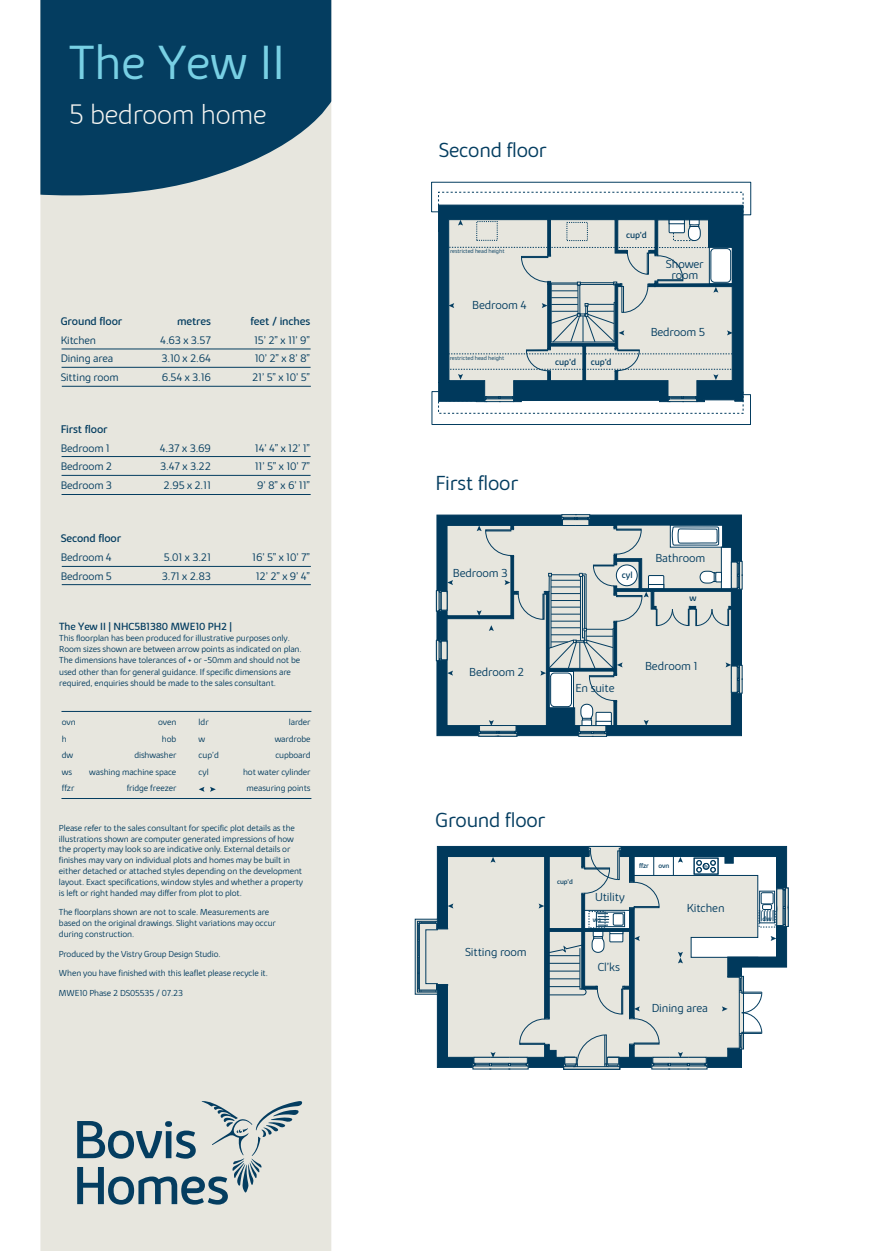
<style>
.page{position:relative;width:881px;height:1251px;background:#fff}
.page>*{position:absolute;margin:0;border:0;box-sizing:border-box;transform-origin:0 0}
.t1{font:300 49.5px "Bovis Sans";color:#78d0e4}
.t2{font:200 28.5px "Bovis Sans";letter-spacing:-.01em;color:#f5f5f2}
.t3{font:300 21px "Bovis Sans";letter-spacing:-.01em;color:#043d60}
.t4{font:300 12px/10.5px "Bovis Sans";letter-spacing:-.01em;color:#043d60;text-align:center}
.t5{font:300 11.25px "Bovis Sans";letter-spacing:-.01em;color:#043d60}
.t6{font:11.25px "Bovis Sans";letter-spacing:-.01em;color:#043d60}
.t7{font:10.5px "Bovis Sans";letter-spacing:-.01em;color:#043d60}
.t8{font:300 9px/16.5px "Bovis Sans";letter-spacing:-.01em;color:#043d60}
.t9{font:9px "Bovis Sans";letter-spacing:-.01em;color:#043d60}
.t10{font:6.75px "Bovis Sans";letter-spacing:-.01em;color:#043d60}
.t11{font:300 6px "Bovis Sans";letter-spacing:-.01em;color:#043d60}
</style>
<div class="page">
<div style="left:40px;top:200px;width:291px;height:1050px;background:#e7e6de"></div>
<svg style="left:40px;top:0;width:291px;height:200px;fill:#043d60"></svg>
<svg style="left:77px;top:1099px;width:225px;height:105px"></svg>
<hr style="left:61px;top:711px;width:250px;height:1px;background:#043d60">
<hr style="left:61px;top:798px;width:250px;height:1px;background:#043d60">
<svg style="left:199px;top:786px;width:5px;height:5px"></svg>
<svg style="left:210px;top:786px;width:6px;height:5px"></svg>
<hr style="left:61px;top:367px;width:249px;height:1px;background:#043d60">
<hr style="left:62px;top:386px;width:249px;height:1px;background:#043d60">
<hr style="left:61px;top:348px;width:249px;height:1px;background:#043d60">
<hr style="left:61px;top:475px;width:249px;height:1px;background:#043d60">
<hr style="left:61px;top:456px;width:249px;height:1px;background:#043d60">
<hr style="left:61px;top:494px;width:249px;height:1px;background:#043d60">
<hr style="left:62px;top:584px;width:249px;height:1px;background:#043d60">
<hr style="left:62px;top:566px;width:249px;height:1px;background:#043d60">
<svg style="left:438px;top:241px;width:305px;height:6px"></svg>
<svg style="left:437px;top:845px;width:35px;height:222px"></svg>
<svg style="left:436px;top:514px;width:40px;height:222px"></svg>
<svg style="left:415px;top:917px;width:33px;height:78px"></svg>
<svg style="left:436px;top:639px;width:11px;height:22px"></svg>
<svg style="left:431px;top:247px;width:319px;height:178px"></svg>
<svg style="left:431px;top:182px;width:319px;height:59px"></svg>
<svg style="left:447px;top:670px;width:6px;height:5px"></svg>
<svg style="left:436px;top:580px;width:17px;height:31px"></svg>
<svg style="left:476px;top:514px;width:266px;height:222px"></svg>
<svg style="left:447px;top:903px;width:6px;height:5px"></svg>
<svg style="left:472px;top:845px;width:316px;height:224px"></svg>
<h1 class="t1" style="left:69px;top:34px;width:217px">The Yew II</h1>
<h2 class="t2" style="left:69px;top:99px;width:199px">5 bedroom home</h2>
<p class="t6" style="left:61px;top:314px;width:63px">Ground floor</p>
<p class="t6" style="left:177px;top:314px;width:35px">metres</p>
<p class="t6" style="left:250px;top:314px;width:61px">feet / inches</p>
<p class="t5" style="left:61px;top:333px;width:37px">Kitchen</p>
<p class="t5" style="left:160px;top:333px;width:52px">4.63 x 3.57</p>
<p class="t5" style="left:254px;top:333px;width:57px">15’ 2” x 11’ 9”</p>
<p class="t5" style="left:61px;top:352px;width:54px">Dining area</p>
<p class="t5" style="left:161px;top:352px;width:51px">3.10 x 2.64</p>
<p class="t5" style="left:254px;top:352px;width:57px">10’ 2” x 8’ 8”</p>
<p class="t5" style="left:61px;top:371px;width:59px">Sitting room</p>
<p class="t5" style="left:162px;top:371px;width:51px">6.54 x 3.16</p>
<p class="t5" style="left:252px;top:371px;width:60px">21’ 5” x 10’ 5”</p>
<p class="t6" style="left:61px;top:422px;width:48px">First floor</p>
<p class="t5" style="left:61px;top:441px;width:51px">Bedroom 1</p>
<p class="t5" style="left:160px;top:441px;width:53px">4.37 x 3.69</p>
<p class="t5" style="left:255px;top:441px;width:57px">14’ 4” x 12’ 1”</p>
<p class="t5" style="left:61px;top:460px;width:53px">Bedroom 2</p>
<p class="t5" style="left:160px;top:460px;width:52px">3.47 x 3.22</p>
<p class="t5" style="left:255px;top:460px;width:57px">11’ 5” x 10’ 7”</p>
<p class="t5" style="left:61px;top:479px;width:53px">Bedroom 3</p>
<p class="t5" style="left:163px;top:479px;width:49px">2.95 x 2.11</p>
<p class="t5" style="left:257px;top:479px;width:54px">9’ 8” x 6’ 11”</p>
<p class="t6" style="left:61px;top:531px;width:62px">Second floor</p>
<p class="t5" style="left:61px;top:550px;width:53px">Bedroom 4</p>
<p class="t5" style="left:164px;top:550px;width:49px">5.01 x 3.21</p>
<p class="t5" style="left:252px;top:550px;width:59px">16’ 5” x 10’ 7”</p>
<p class="t5" style="left:61px;top:569px;width:53px">Bedroom 5</p>
<p class="t5" style="left:162px;top:569px;width:51px">3.71 x 2.83</p>
<p class="t5" style="left:256px;top:569px;width:56px">12’ 2” x 9’ 4”</p>
<p class="t7" style="left:59px;top:619px;width:174px">The Yew II | NHC5B1380 MWE10 PH2 |</p>
<p class="t8" style="left:59px;top:632px;width:244px;line-height:11.2px">This floorplan has been produced for illustrative purposes only.<br>Room sizes shown are between arrow points as indicated on plan.<br>The dimensions have tolerances of + or -50mm and should not be used other than for general guidance. If specific dimensions are required, enquiries should be made to the sales consultant.</p>
<p class="t8" style="left:62px;top:713px;width:16px">ovn h dw ws ffzr</p>
<p class="t8" style="left:243px;top:713px;width:69px;text-align:right">larder<br>wardrobe cupboard<br>hot water cylinder measuring points</p>
<p class="t8" style="left:198px;top:713px;width:22px">ldr<br>w cup’d cyl</p>
<p class="t8" style="left:89px;top:713px;width:88px;text-align:right">oven<br>hob<br>dishwasher<br>washing machine space fridge freezer</p>
<p class="t8" style="left:59px;top:822px;width:246px;line-height:10.8px">Please refer to the sales consultant for specific plot details as the illustrations shown are computer generated impressions of how the property may look so are indicative only. External details or finishes may vary on individual plots and homes may be built in either detached or attached styles depending on the development layout. Exact specifications, window styles and whether a property is left or right handed may differ from plot to plot.</p>
<p class="t8" style="left:59px;top:906px;width:218px;line-height:10.8px">The floorplans shown are not to scale. Measurements are based on the original drawings. Slight variations may occur during construction.</p>
<p class="t8" style="left:59px;top:944px;width:210px;line-height:19.4px">Produced by the Vistry Group Design Studio.<br>When you have finished with this leaflet please recycle it.<br>MWE10 Phase 2 DS05535 / 07.23</p>
<h3 class="t3" style="left:438px;top:138px;width:109px">Second floor</h3>
<p class="t11" style="left:450px;top:248px;width:56px">restricted head height</p>
<h3 class="t4" style="left:472px;top:300px;width:56px">Bedroom 4</h3>
<p class="t11" style="left:449px;top:355px;width:56px">restricted head height</p>
<p class="t9" style="left:625px;top:229px;width:22px">cup’d</p>
<h3 class="t4" style="left:665px;top:259px;width:39px">Shower room</h3>
<p class="t9" style="left:555px;top:356px;width:22px">cup’d</p>
<p class="t9" style="left:590px;top:356px;width:22px">cup’d</p>
<h3 class="t4" style="left:650px;top:327px;width:56px">Bedroom 5</h3>
<h3 class="t3" style="left:435px;top:470px;width:84px">First floor</h3>
<h3 class="t4" style="left:453px;top:567px;width:56px">Bedroom 3</h3>
<h3 class="t4" style="left:469px;top:667px;width:56px">Bedroom 2</h3>
<p class="t9" style="left:621px;top:569px;width:12px">cyl</p>
<h3 class="t4" style="left:655px;top:552px;width:52px">Bathroom</h3>
<p class="t9" style="left:689px;top:592px;width:9px">w</p>
<h3 class="t4" style="left:575px;top:682px;width:41px">En suite</h3>
<h3 class="t4" style="left:644px;top:660px;width:54px">Bedroom 1</h3>
<h3 class="t3" style="left:435px;top:807px;width:111px">Ground floor</h3>
<p class="t10" style="left:557px;top:877px;width:17px">cup’d</p>
<h3 class="t4" style="left:465px;top:946px;width:63px">Sitting room</h3>
<h3 class="t4" style="left:594px;top:891px;width:31px">Utility</h3>
<p class="t10" style="left:638px;top:861px;width:11px">ffzr</p>
<p class="t10" style="left:658px;top:861px;width:12px">ovn</p>
<p class="t10" style="left:704px;top:862px;width:5px">h</p>
<h3 class="t4" style="left:686px;top:902px;width:39px">Kitchen</h3>
<p class="t10" style="left:592px;top:915px;width:10px">ws</p>
<p class="t10" style="left:762px;top:914px;width:11px">dw</p>
<h3 class="t4" style="left:597px;top:961px;width:24px">Cl’ks</h3>
<h3 class="t4" style="left:651px;top:1002px;width:58px">Dining area</h3>
</div>
